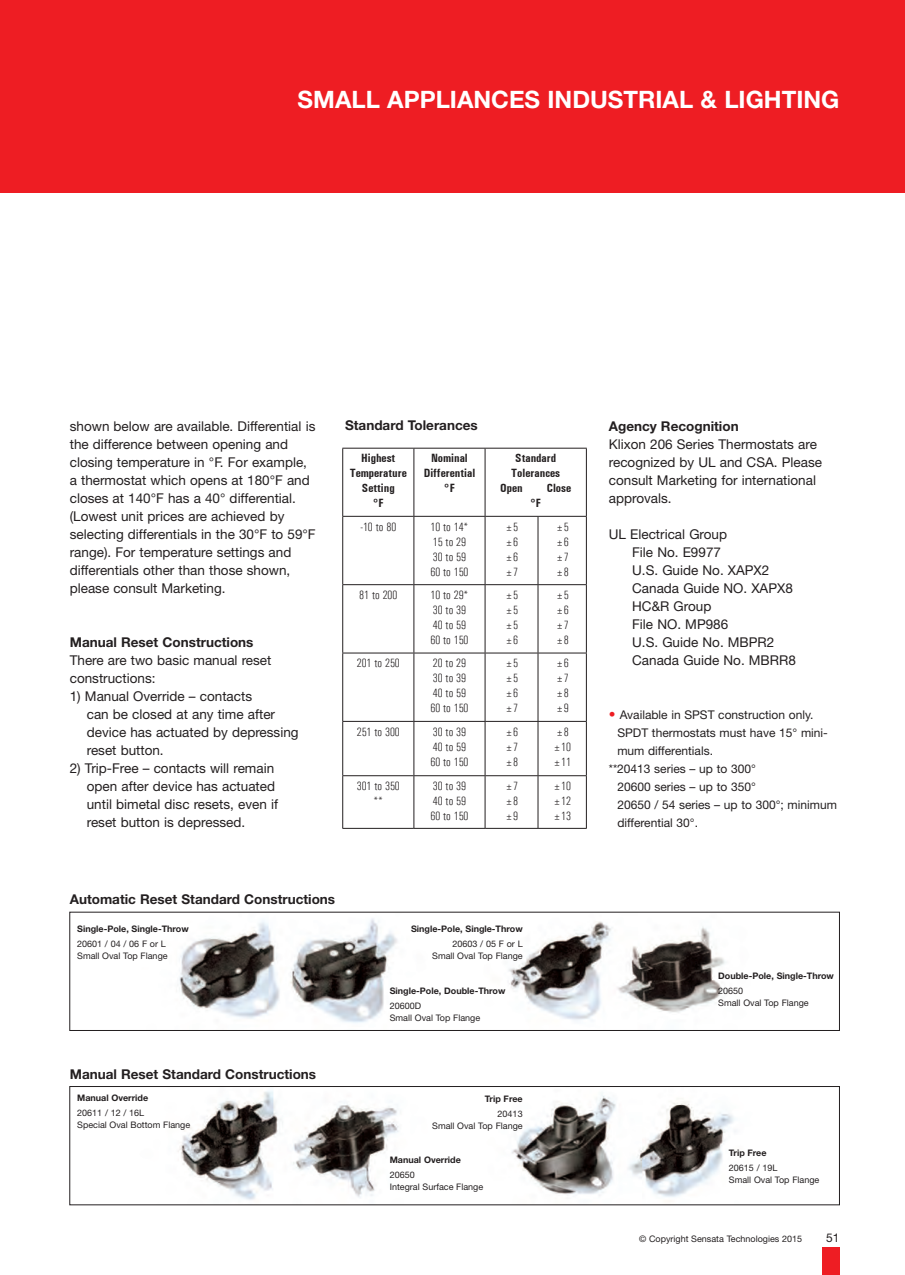
<style>
.page{position:relative;width:905px;height:1275px;background:#fff}
.page>*{position:absolute;margin:0;border:0;box-sizing:border-box;transform-origin:0 0}
.t1{font:700 24px "Helvetica Neue LT";color:#fff}
.t2{font:13.5px/18px "Helvetica Neue LT";color:#231f20}
.t3{font:700 13.5px "Helvetica Neue LT";color:#231f20}
.t4{font:300 condensed 12px/15px "Univers";color:#231f20;text-align:justify}
.t5{font:12px "Helvetica Neue LT";color:#231f20}
.t6{font:700 condensed 12px/15px "Univers";color:#231f20;text-align:center}
.t7{font:9px/12px "Helvetica Neue LT";color:#231f20}
.t8{font:700 9px "Helvetica Neue LT";color:#231f20}
.s1{font-size:13.5px;color:#ee1d23}
</style>
<div class="page">
<div style="left:822px;top:1248px;width:17px;height:27px;background:#ee1d23"></div>
<div style="left:0;top:0;width:905px;height:193px;background:#ee1d23"></div>
<hr style="left:342px;top:448px;width:72px;height:1px;background:#231f20">
<hr style="left:342px;top:448px;width:1px;height:68px;background:#231f20">
<hr style="left:414px;top:448px;width:71px;height:1px;background:#231f20">
<hr style="left:413px;top:448px;width:1px;height:68px;background:#231f20">
<hr style="left:485px;top:448px;width:53px;height:1px;background:#231f20">
<hr style="left:485px;top:448px;width:1px;height:68px;background:#231f20">
<hr style="left:538px;top:448px;width:49px;height:1px;background:#231f20">
<hr style="left:586px;top:448px;width:1px;height:68px;background:#231f20">
<hr style="left:342px;top:516px;width:72px;height:1px;background:#231f20">
<hr style="left:342px;top:517px;width:1px;height:67px;background:#231f20">
<hr style="left:414px;top:516px;width:71px;height:1px;background:#231f20">
<hr style="left:413px;top:517px;width:1px;height:67px;background:#231f20">
<hr style="left:485px;top:516px;width:53px;height:1px;background:#231f20">
<hr style="left:485px;top:517px;width:1px;height:67px;background:#231f20">
<hr style="left:538px;top:516px;width:49px;height:1px;background:#231f20">
<hr style="left:538px;top:517px;width:1px;height:67px;background:#231f20">
<hr style="left:586px;top:517px;width:1px;height:67px;background:#231f20">
<hr style="left:342px;top:584px;width:72px;height:1px;background:#231f20">
<hr style="left:342px;top:585px;width:1px;height:68px;background:#231f20">
<hr style="left:414px;top:584px;width:71px;height:1px;background:#231f20">
<hr style="left:413px;top:585px;width:1px;height:68px;background:#231f20">
<hr style="left:485px;top:584px;width:53px;height:1px;background:#231f20">
<hr style="left:485px;top:585px;width:1px;height:68px;background:#231f20">
<hr style="left:538px;top:584px;width:49px;height:1px;background:#231f20">
<hr style="left:538px;top:585px;width:1px;height:68px;background:#231f20">
<hr style="left:586px;top:585px;width:1px;height:68px;background:#231f20">
<hr style="left:342px;top:653px;width:72px;height:1px;background:#231f20">
<hr style="left:342px;top:653px;width:1px;height:68px;background:#231f20">
<hr style="left:414px;top:653px;width:71px;height:1px;background:#231f20">
<hr style="left:413px;top:653px;width:1px;height:68px;background:#231f20">
<hr style="left:485px;top:653px;width:53px;height:1px;background:#231f20">
<hr style="left:485px;top:653px;width:1px;height:68px;background:#231f20">
<hr style="left:538px;top:653px;width:49px;height:1px;background:#231f20">
<hr style="left:538px;top:653px;width:1px;height:68px;background:#231f20">
<hr style="left:586px;top:653px;width:1px;height:68px;background:#231f20">
<hr style="left:342px;top:721px;width:72px;height:1px;background:#231f20">
<hr style="left:342px;top:722px;width:1px;height:53px;background:#231f20">
<hr style="left:414px;top:721px;width:71px;height:1px;background:#231f20">
<hr style="left:413px;top:722px;width:1px;height:53px;background:#231f20">
<hr style="left:485px;top:721px;width:53px;height:1px;background:#231f20">
<hr style="left:485px;top:722px;width:1px;height:53px;background:#231f20">
<hr style="left:538px;top:721px;width:49px;height:1px;background:#231f20">
<hr style="left:538px;top:722px;width:1px;height:53px;background:#231f20">
<hr style="left:586px;top:722px;width:1px;height:53px;background:#231f20">
<hr style="left:342px;top:775px;width:72px;height:1px;background:#231f20">
<hr style="left:342px;top:776px;width:1px;height:52px;background:#231f20">
<hr style="left:414px;top:775px;width:71px;height:1px;background:#231f20">
<hr style="left:413px;top:776px;width:1px;height:52px;background:#231f20">
<hr style="left:485px;top:775px;width:53px;height:1px;background:#231f20">
<hr style="left:485px;top:776px;width:1px;height:52px;background:#231f20">
<hr style="left:538px;top:775px;width:49px;height:1px;background:#231f20">
<hr style="left:538px;top:776px;width:1px;height:52px;background:#231f20">
<hr style="left:586px;top:776px;width:1px;height:52px;background:#231f20">
<hr style="left:342px;top:828px;width:72px;height:1px;background:#231f20">
<hr style="left:414px;top:828px;width:71px;height:1px;background:#231f20">
<hr style="left:485px;top:828px;width:53px;height:1px;background:#231f20">
<hr style="left:538px;top:828px;width:49px;height:1px;background:#231f20">
<img style="left:179px;top:918px;width:547px;height:105px">
<div style="left:69px;top:912px;width:771px;height:119px;border:1px solid #231f20"></div>
<img style="left:178px;top:1091px;width:557px;height:111px">
<div style="left:69px;top:1086px;width:771px;height:119px;border:1px solid #231f20"></div>
<h1 class="t1" style="left:298px;top:84px;width:543px">SMALL APPLIANCES INDUSTRIAL &amp; LIGHTING</h1>
<p class="t2" style="left:70px;top:417px;width:247px">shown below are available. Differential is the difference between opening and closing temperature in °F. For example, a thermostat which opens at 180°F and closes at 140°F has a 40° differential. (Lowest unit prices are achieved by selecting differentials in the 30°F to 59°F range). For temperature settings and differentials other than those shown, please consult Marketing.</p>
<p class="t3" style="left:70px;top:634px;width:185px">Manual Reset Constructions</p>
<p class="t2" style="left:70px;top:651px;width:203px">There are two basic manual reset constructions:</p>
<p class="t2" style="left:87px;top:687px;width:213px;text-indent:-17px">1) Manual Override – contacts<br>can be closed at any time after device has actuated by depressing reset button.</p>
<p class="t2" style="left:87px;top:759px;width:193px;text-indent:-17px">2) Trip-Free – contacts will remain open after device has actuated until bimetal disc resets, even if reset button is depressed.</p>
<p class="t3" style="left:345px;top:416px;width:134px">Standard Tolerances</p>
<p class="t6" style="left:350px;top:451px;width:59px">Highest<br>Temperature<br>Setting<br>°F</p>
<p class="t6" style="left:424px;top:451px;width:53px">Nominal<br>Differential °F</p>
<p class="t6" style="left:515px;top:451px;width:42px">Standard</p>
<p class="t6" style="left:511px;top:466px;width:50px">Tolerances</p>
<p class="t6" style="left:500px;top:481px;width:24px">Open</p>
<p class="t6" style="left:547px;top:481px;width:26px">Close</p>
<p class="t6" style="left:530px;top:496px;width:13px">°F</p>
<p class="t4" style="left:360px;top:519px;width:37px">-10 to 80</p>
<p class="t4" style="left:430px;top:519px;width:40px;text-align:left">10 to 14*<br>15 to 29<br>30 to 59<br>60 to 150</p>
<p class="t4" style="left:505px;top:519px;width:14px">±5 ±6 ±6 ±7</p>
<p class="t4" style="left:556px;top:519px;width:14px">±5 ±6 ±7 ±8</p>
<p class="t4" style="left:359px;top:587px;width:40px">81 to 200</p>
<p class="t4" style="left:430px;top:587px;width:40px;text-align:left">10 to 29*<br>30 to 39<br>40 to 59<br>60 to 150</p>
<p class="t4" style="left:505px;top:587px;width:14px">±5 ±5 ±5 ±6</p>
<p class="t4" style="left:556px;top:587px;width:14px">±5 ±6 ±7 ±8</p>
<p class="t4" style="left:357px;top:656px;width:44px">201 to 250</p>
<p class="t4" style="left:430px;top:656px;width:40px;text-align:left">20 to 29<br>30 to 39<br>40 to 59<br>60 to 150</p>
<p class="t4" style="left:505px;top:656px;width:14px">±5 ±5 ±6 ±7</p>
<p class="t4" style="left:556px;top:656px;width:14px">±6 ±7 ±8 ±9</p>
<p class="t4" style="left:357px;top:724px;width:44px">251 to 300</p>
<p class="t4" style="left:430px;top:724px;width:40px;text-align:left">30 to 39<br>40 to 59<br>60 to 150</p>
<p class="t4" style="left:505px;top:724px;width:14px">±6 ±7 ±8</p>
<p class="t4" style="left:553px;top:724px;width:19px;text-align:left">±8 ±10 ±11</p>
<p class="t4" style="left:357px;top:778px;width:44px;text-align:center">301 to 350 **</p>
<p class="t4" style="left:430px;top:778px;width:40px;text-align:left">30 to 39<br>40 to 59<br>60 to 150</p>
<p class="t4" style="left:505px;top:778px;width:14px">±7 ±8 ±9</p>
<p class="t4" style="left:553px;top:778px;width:19px">±10 ±12 ±13</p>
<p class="t3" style="left:70px;top:891px;width:267px">Automatic Reset Standard Constructions</p>
<p class="t8" style="left:77px;top:923px;width:113px">Single-Pole, Single-Throw</p>
<p class="t7" style="left:77px;top:937px;width:92px">20601 / 04 / 06 F or L<br>Small Oval Top Flange</p>
<p class="t3" style="left:70px;top:1066px;width:248px">Manual Reset Standard Constructions</p>
<p class="t8" style="left:77px;top:1092px;width:73px">Manual Override</p>
<p class="t7" style="left:77px;top:1106px;width:114px">20611 / 12 / 16L<br>Special Oval Bottom Flange</p>
<p class="t8" style="left:411px;top:923px;width:113px">Single-Pole, Single-Throw</p>
<p class="t7" style="left:432px;top:937px;width:92px;text-align:right">20603 / 05 F or L<br>Small Oval Top Flange</p>
<p class="t8" style="left:390px;top:985px;width:117px">Single-Pole, Double-Throw</p>
<p class="t7" style="left:390px;top:999px;width:92px">20600D<br>Small Oval Top Flange</p>
<p class="t8" style="left:485px;top:1093px;width:39px">Trip Free</p>
<p class="t7" style="left:432px;top:1107px;width:92px;text-align:right">20413<br>Small Oval Top Flange</p>
<p class="t8" style="left:390px;top:1155px;width:73px">Manual Override</p>
<p class="t7" style="left:390px;top:1169px;width:95px">20650<br>Integral Surface Flange</p>
<p class="t3" style="left:609px;top:418px;width:131px">Agency Recognition</p>
<p class="t2" style="left:609px;top:435px;width:215px">Klixon 206 Series Thermostats are recognized by UL and CSA. Please consult Marketing for international approvals.</p>
<p class="t2" style="left:632px;top:525px;width:165px;text-indent:-23px">UL Electrical Group<br>File No. E9977<br>U.S. Guide No. XAPX2<br>Canada Guide NO. XAPX8<br>HC&amp;R Group<br>File NO. MP986<br>U.S. Guide No. MBPR2<br>Canada Guide No. MBRR8</p>
<p class="t5" style="left:609px;top:707px;width:206px"><span class="s1">•</span> Available in SPST construction only.</p>
<p class="t5" style="left:617px;top:725px;width:212px">SPDT thermostats must have 15° mini-</p>
<p class="t5" style="left:617px;top:743px;width:97px">mum differentials.</p>
<p class="t5" style="left:609px;top:761px;width:148px">**20413 series – up to 300°</p>
<p class="t5" style="left:617px;top:779px;width:140px">20600 series – up to 350°</p>
<p class="t5" style="left:617px;top:797px;width:221px">20650 / 54 series – up to 300°; minimum</p>
<p class="t5" style="left:617px;top:815px;width:82px">differential 30°.</p>
<p class="t8" style="left:718px;top:970px;width:117px">Double-Pole, Single-Throw</p>
<p class="t7" style="left:718px;top:984px;width:92px">20650<br>Small Oval Top Flange</p>
<p class="t8" style="left:729px;top:1147px;width:39px">Trip Free</p>
<p class="t7" style="left:729px;top:1161px;width:92px">20615 / 19L<br>Small Oval Top Flange</p>
<p class="t7" style="left:639px;top:1232px;width:165px">© Copyright Sensata Technologies 2015</p>
<p class="t5" style="left:826px;top:1230px;width:15px">51</p>
</div>
